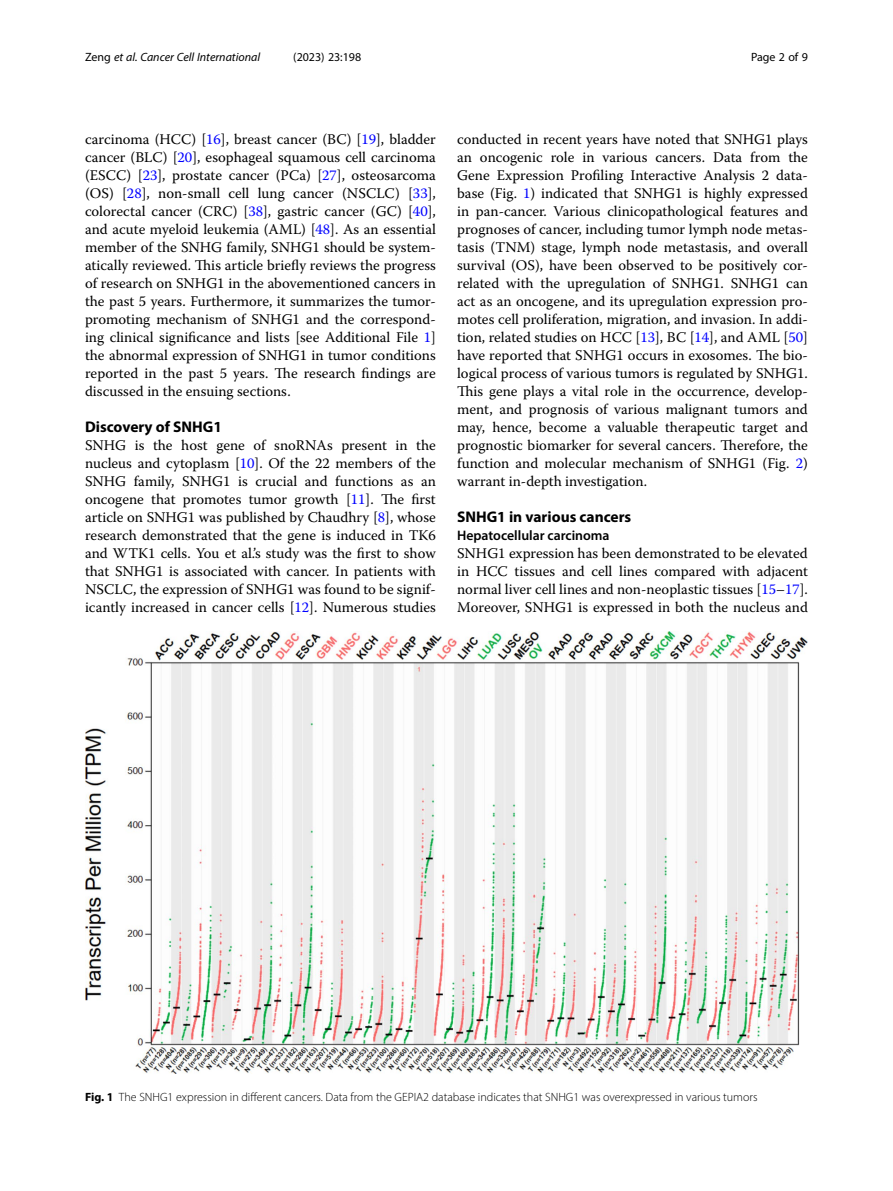
<style>
.page{position:relative;width:893px;height:1191px;background:#fff}
.page>*{position:absolute;margin:0;border:0;box-sizing:border-box;transform-origin:0 0}
.Head_1{font:700 15.45px "Myriad Pro";color:#000}
.Body_Text{font:14.7px/18px "Warnock Pro";color:#000;text-align:justify}
.Body_Text_Indent{font:14.7px/18px "Warnock Pro";color:#000;text-align:justify}
.Head_2_After_1{font:600 13.8px "Myriad Pro";color:#000}
.Figure_Caption{font:300 12px "Myriad Pro";color:#000}
.t1{font:italic 12px "Myriad Pro";color:#000}
.t2{font:12px "Myriad Pro";color:#000}
.s1{font-style:normal}
.s2{color:#00f}
.s3{font-weight:700}
</style>
<div class="page">
<img style="left:85px;top:631px;width:723px;height:443px">
<p class="t1" style="left:85px;top:50px;width:177px"><span class="s1">Zeng</span> et al. Cancer Cell International</p>
<p class="t2" style="left:293px;top:50px;width:70px">(2023) 23:198</p>
<p class="t2" style="left:751px;top:50px;width:58px">Page 2 of 9</p>
<p class="Body_Text_Indent" style="left:85px;top:130px;width:352px">carcinoma (HCC) [<span class="s2">16</span>], breast cancer (BC) [<span class="s2">19</span>], bladder cancer (BLC) [<span class="s2">20</span>], esophageal squamous cell carcinoma (ESCC) [<span class="s2">23</span>], prostate cancer (PCa) [<span class="s2">27</span>], osteosarcoma (OS) [<span class="s2">28</span>], non-small cell lung cancer (NSCLC) [<span class="s2">33</span>], colorectal cancer (CRC) [<span class="s2">38</span>], gastric cancer (GC) [<span class="s2">40</span>], and acute myeloid leukemia (AML) [<span class="s2">48</span>]. As an essential member of the SNHG family, SNHG1 should be system&shy;atically reviewed. This article briefly reviews the progress of research on SNHG1 in the abovementioned cancers in the past 5 years. Furthermore, it summarizes the tumor&shy;promoting mechanism of SNHG1 and the correspond&shy;ing clinical significance and lists [see Additional File <span class="s2">1</span>] the abnormal expression of SNHG1 in tumor conditions reported in the past 5 years. The research findings are discussed in the ensuing sections.</p>
<p class="Head_1" style="left:85px;top:417px;width:138px">Discovery of SNHG1</p>
<p class="Body_Text" style="left:85px;top:436px;width:352px">SNHG is the host gene of snoRNAs present in the nucleus and cytoplasm [<span class="s2">10</span>]. Of the 22 members of the SNHG family, SNHG1 is crucial and functions as an oncogene that promotes tumor growth [<span class="s2">11</span>]. The first article on SNHG1 was published by Chaudhry [<span class="s2">8</span>], whose research demonstrated that the gene is induced in TK6 and WTK1 cells. You et al.’s study was the first to show that SNHG1 is associated with cancer. In patients with NSCLC, the expression of SNHG1 was found to be signif&shy;icantly increased in cancer cells [<span class="s2">12</span>]. Numerous studies</p>
<p class="Body_Text" style="left:457px;top:130px;width:352px">conducted in recent years have noted that SNHG1 plays an oncogenic role in various cancers. Data from the Gene Expression Profiling Interactive Analysis 2 data&shy;base (Fig. <span class="s2">1</span>) indicated that SNHG1 is highly expressed in pan-cancer. Various clinicopathological features and prognoses of cancer, including tumor lymph node metas&shy;tasis (TNM) stage, lymph node metastasis, and overall survival (OS), have been observed to be positively cor&shy;related with the upregulation of SNHG1. SNHG1 can act as an oncogene, and its upregulation expression pro&shy;motes cell proliferation, migration, and invasion. In addi&shy;tion, related studies on HCC [<span class="s2">13</span>], BC [<span class="s2">14</span>], and AML [<span class="s2">50</span>] have reported that SNHG1 occurs in exosomes. The bio&shy;logical process of various tumors is regulated by SNHG1.<br>This gene plays a vital role in the occurrence, develop&shy;ment, and prognosis of various malignant tumors and may, hence, become a valuable therapeutic target and prognostic biomarker for several cancers. Therefore, the function and molecular mechanism of SNHG1 (Fig. <span class="s2">2</span>) warrant in-depth investigation.</p>
<p class="Head_1" style="left:457px;top:507px;width:176px">SNHG1 in various cancers</p>
<p class="Head_2_After_1" style="left:457px;top:527px;width:154px">Hepatocellular carcinoma</p>
<p class="Body_Text" style="left:457px;top:544px;width:352px">SNHG1 expression has been demonstrated to be elevated in HCC tissues and cell lines compared with adjacent normal liver cell lines and non-neoplastic tissues [<span class="s2">15</span>–<span class="s2">17</span>].<br>Moreover, SNHG1 is expressed in both the nucleus and</p>
<p class="Figure_Caption" style="left:85px;top:1089px;width:674px"><span class="s3">Fig. 1</span> The SNHG1 expression in different cancers. Data from the GEPIA2 database indicates that SNHG1 was overexpressed in various tumors</p>
</div>
